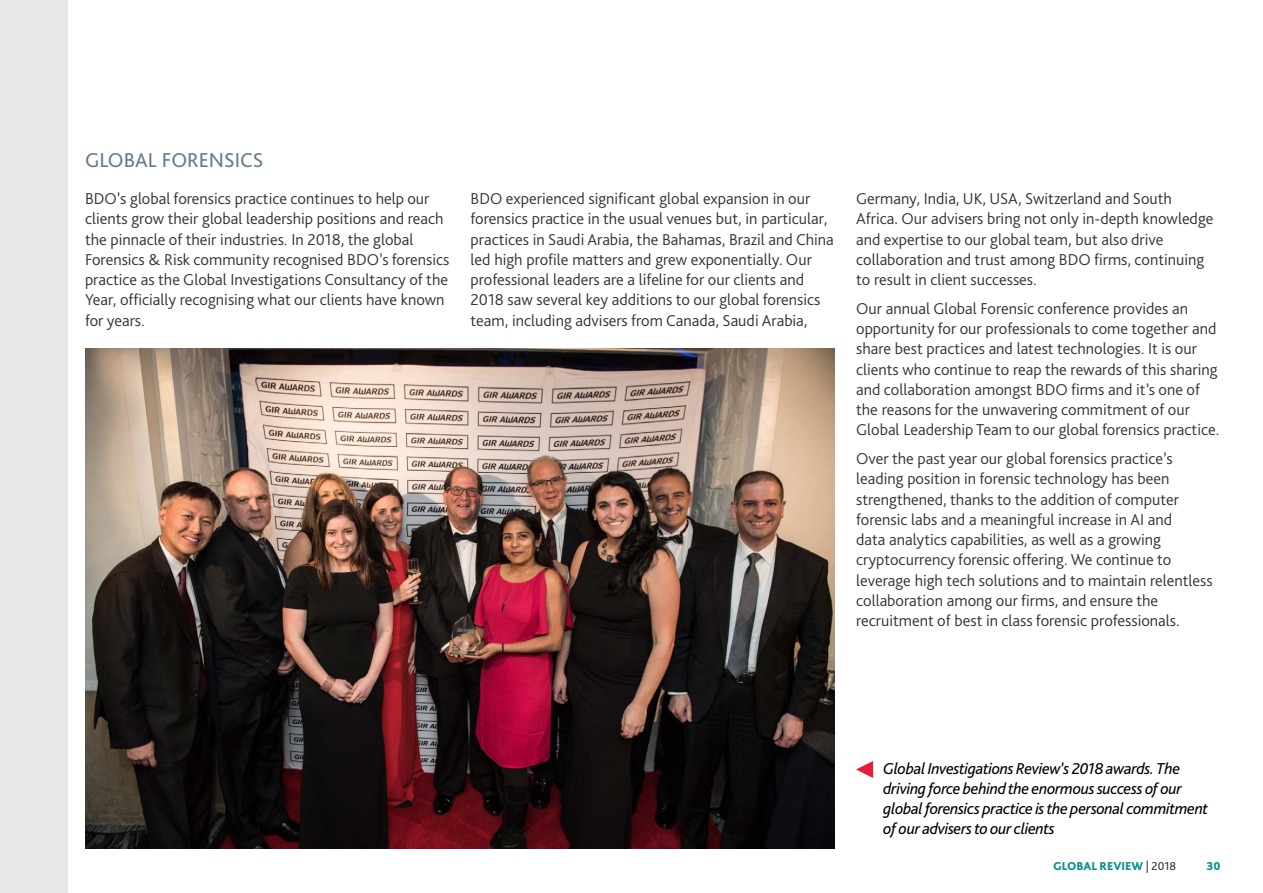
<style>
.page{position:relative;width:1263px;height:893px;background:#fff}
.page>*{position:absolute;margin:0;border:0;box-sizing:border-box;transform-origin:0 0}
.t1{font:21px "Bliss Pro";color:#657c90}
.t2{font:300 16.5px/20.2px "Bliss Pro";color:#343331}
.t3{font:italic 16.5px/20.2px "Bliss Pro";letter-spacing:-.02em;color:#000}
.t4{font:800 12px "Bliss Pro";color:#0d908c}
.s1{font-weight:400;color:#343331}
</style>
<div class="page">
<img style="left:85px;top:348px;width:749px;height:500px">
<svg style="left:856px;top:761px;width:17px;height:17px"></svg>
<div style="left:0;top:0;width:67px;height:893px;background:#e7e7e7"></div>
<p class="t1" style="left:85px;top:147px;width:180px">GLOBAL FORENSICS</p>
<p class="t2" style="left:85px;top:188px;width:366px">BDO’s global forensics practice continues to help our clients grow their global leadership positions and reach the pinnacle of their industries. In 2018, the global Forensics &amp; Risk community recognised BDO’s forensics practice as the Global Investigations Consultancy of the Year, officially recognising what our clients have known for years.</p>
<p class="t2" style="left:471px;top:188px;width:365px">BDO experienced significant global expansion in our forensics practice in the usual venues but, in particular, practices in Saudi Arabia, the Bahamas, Brazil and China led high profile matters and grew exponentially. Our professional leaders are a lifeline for our clients and 2018 saw several key additions to our global forensics team, including advisers from Canada, Saudi Arabia,</p>
<p class="t2" style="left:856px;top:188px;width:359px">Germany, India, UK, USA, Switzerland and South Africa. Our advisers bring not only in-depth knowledge and expertise to our global team, but also drive collaboration and trust among BDO firms, continuing to result in client successes.</p>
<p class="t2" style="left:856px;top:298px;width:365px">Our annual Global Forensic conference provides an opportunity for our professionals to come together and share best practices and latest technologies. It is our clients who continue to reap the rewards of this sharing and collaboration amongst BDO firms and it’s one of the reasons for the unwavering commitment of our Global Leadership Team to our global forensics practice.</p>
<p class="t2" style="left:856px;top:448px;width:358px">Over the past year our global forensics practice’s leading position in forensic technology has been strengthened, thanks to the addition of computer forensic labs and a meaningful increase in AI and<br>data analytics capabilities, as well as a growing cryptocurrency forensic offering. We continue to leverage high tech solutions and to maintain relentless collaboration among our firms, and ensure the recruitment of best in class forensic professionals.</p>
<p class="t3" style="left:883px;top:757px;width:326px">Global Investigations Review’s 2018 awards. The driving force behind the enormous success of our global forensics practice is the personal commitment of our advisers to our clients</p>
<p class="t4" style="left:1053px;top:859px;width:125px">GLOBAL REVIEW <span class="s1">| 2018</span></p>
<p class="t4" style="left:1206px;top:859px;width:15px">30</p>
</div>
